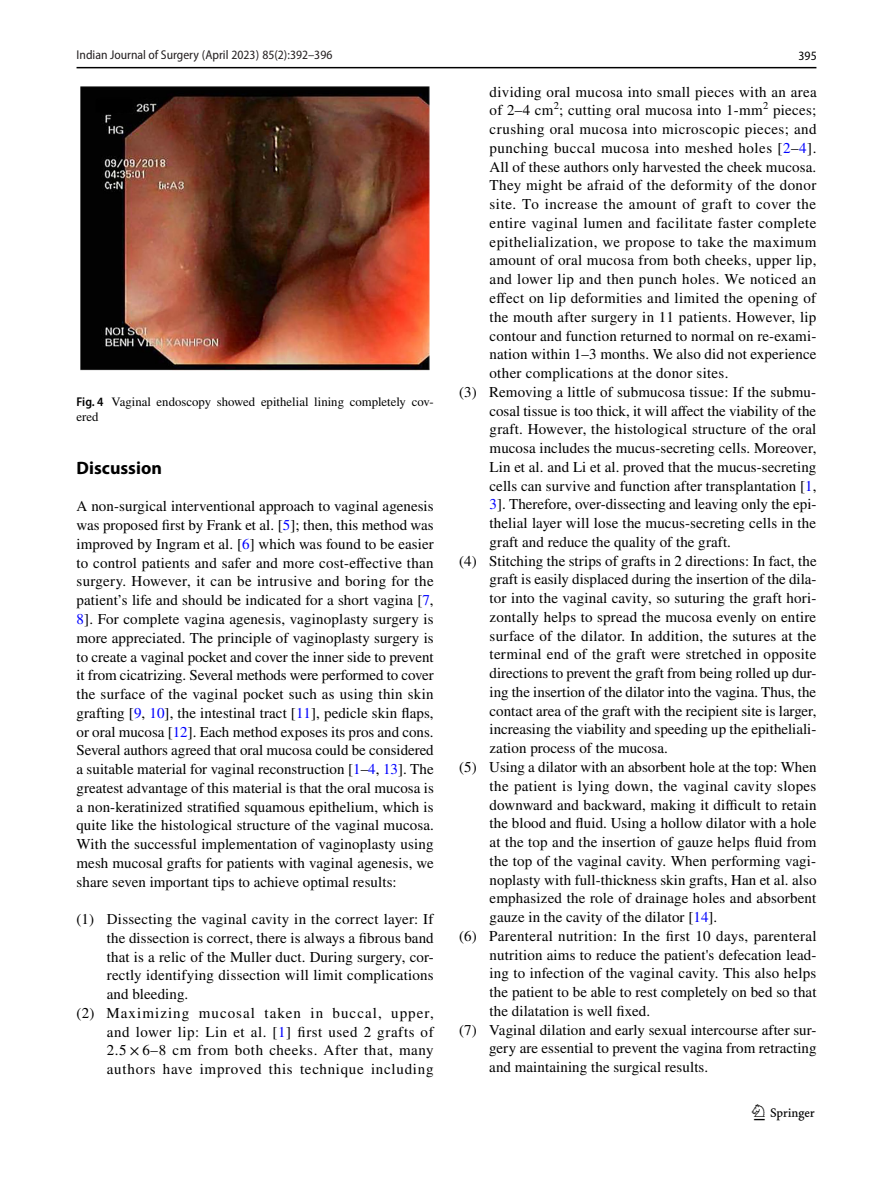
<style>
.page{position:relative;width:893px;height:1187px;background:#fff}
.page>*{position:absolute;margin:0;border:0;box-sizing:border-box;transform-origin:0 0}
.t1{font:22.5px "Springnew Regular 3";color:#000}
.t2{font:700 18px "Myriad Pro";color:#000}
.t3{font:15px/18.8px "STIX";letter-spacing:.01em;color:#000;text-align:justify}
.t4{font:15px "STIX";letter-spacing:.03em;color:#000}
.t5{font:15px "STIX";letter-spacing:.04em;color:#000}
.t6{font:15px "STIX";letter-spacing:.05em;color:#000}
.t7{font:15px "STIX";letter-spacing:.035em;color:#000}
.t8{font:15px "STIX";letter-spacing:.07em;color:#000}
.t9{font:12.75px/15px "STIX";color:#000}
.t10{font:semi-condensed 12.75px "Myriad Pro";color:#231f20}
.t11{font:semi-condensed 12.75px "Wpglkc Myriad Pro";color:#000}
.s1{font-family:"Myriad Pro";font-weight:600;font-stretch:semi-condensed}
.s2{color:#00f}
</style>
<div class="page">
<hr style="left:77px;top:67px;width:739px;height:1px;background:#000">
<img style="left:81px;top:87px;width:348px;height:283px">
<p class="t10" style="left:77px;top:48px;width:257px">Indian Journal of Surgery (April 2023) 85(2):392–396</p>
<p class="t9" style="left:77px;top:394px;width:359px"><span class="s1">Fig. 4</span> Vaginal endoscopy showed epithelial lining completely cov&shy;ered</p>
<p class="t2" style="left:77px;top:456px;width:87px">Discussion</p>
<p class="t3" style="left:77px;top:498px;width:359px">A non-surgical interventional approach to vaginal agenesis was proposed first by Frank et al. [<span class="s2">5</span>]; then, this method was improved by Ingram et al. [<span class="s2">6</span>] which was found to be easier to control patients and safer and more cost-effective than surgery. However, it can be intrusive and boring for the patient’s life and should be indicated for a short vagina [<span class="s2">7</span>, <span class="s2">8</span>]. For complete vagina agenesis, vaginoplasty surgery is more appreciated. The principle of vaginoplasty surgery is to create a vaginal pocket and cover the inner side to prevent it from cicatrizing. Several methods were performed to cover the surface of the vaginal pocket such as using thin skin grafting [<span class="s2">9</span>, <span class="s2">10</span>], the intestinal tract [<span class="s2">11</span>], pedicle skin flaps, or oral mucosa [<span class="s2">12</span>]. Each method exposes its pros and cons.<br>Several authors agreed that oral mucosa could be considered a suitable material for vaginal reconstruction [<span class="s2">1</span>–<span class="s2">4</span>, <span class="s2">13</span>]. The greatest advantage of this material is that the oral mucosa is a non-keratinized stratified squamous epithelium, which is quite like the histological structure of the vaginal mucosa.<br>With the successful implementation of vaginoplasty using mesh mucosal grafts for patients with vaginal agenesis, we share seven important tips to achieve optimal results:</p>
<p class="t3" style="left:77px;top:910px;width:358px">(1) Dissecting the vaginal cavity in the correct layer: If</p>
<p class="t3" style="left:107px;top:929px;width:328px">the dissection is correct, there is always a fibrous band</p>
<p class="t3" style="left:107px;top:948px;width:328px">that is a relic of the Muller duct. During surgery, cor-</p>
<p class="t3" style="left:107px;top:966px;width:328px">rectly identifying dissection will limit complications</p>
<p class="t3" style="left:107px;top:985px;width:83px">and bleeding.</p>
<p class="t8" style="left:77px;top:1002px;width:359px">(2) Maximizing mucosal taken in buccal, upper,</p>
<p class="t5" style="left:107px;top:1021px;width:328px">and lower lip: Lin et al. [<span class="s2">1</span>] first used 2 grafts of</p>
<p class="t5" style="left:107px;top:1040px;width:328px">2.5 × 6–8 cm from both cheeks. After that, many</p>
<p class="t6" style="left:107px;top:1058px;width:328px">authors have improved this technique including</p>
<p class="t11" style="left:798px;top:51px;width:20px">395</p>
<p class="t3" style="left:490px;top:83px;width:329px">dividing oral mucosa into small pieces with an area</p>
<p class="t3" style="left:490px;top:102px;width:328px">of 2–4 cm<sup>2</sup>; cutting oral mucosa into 1-mm<sup>2</sup> pieces;</p>
<p class="t4" style="left:490px;top:119px;width:329px">crushing oral mucosa into microscopic pieces; and</p>
<p class="t4" style="left:490px;top:137px;width:328px">punching buccal mucosa into meshed holes [<span class="s2">2</span>–<span class="s2">4</span>].</p>
<p class="t3" style="left:490px;top:158px;width:328px">All of these authors only harvested the cheek mucosa.</p>
<p class="t3" style="left:490px;top:177px;width:328px">They might be afraid of the deformity of the donor</p>
<p class="t7" style="left:490px;top:194px;width:328px">site. To increase the amount of graft to cover the</p>
<p class="t4" style="left:490px;top:212px;width:328px">entire vaginal lumen and facilitate faster complete</p>
<p class="t4" style="left:490px;top:231px;width:328px">epithelialization, we propose to take the maximum</p>
<p class="t3" style="left:490px;top:252px;width:328px">amount of oral mucosa from both cheeks, upper lip,</p>
<p class="t4" style="left:490px;top:269px;width:328px">and lower lip and then punch holes. We noticed an</p>
<p class="t3" style="left:490px;top:289px;width:328px">effect on lip deformities and limited the opening of</p>
<p class="t3" style="left:490px;top:308px;width:328px">the mouth after surgery in 11 patients. However, lip</p>
<p class="t3" style="left:490px;top:327px;width:328px">contour and function returned to normal on re-exami-</p>
<p class="t3" style="left:490px;top:346px;width:328px">nation within 1–3 months. We also did not experience</p>
<p class="t3" style="left:490px;top:364px;width:240px">other complications at the donor sites.</p>
<p class="t3" style="left:459px;top:383px;width:358px">(3) Removing a little of submucosa tissue: If the submu-</p>
<p class="t3" style="left:490px;top:402px;width:328px">cosal tissue is too thick, it will affect the viability of the</p>
<p class="t3" style="left:490px;top:421px;width:328px">graft. However, the histological structure of the oral</p>
<p class="t3" style="left:490px;top:439px;width:328px">mucosa includes the mucus-secreting cells. Moreover,</p>
<p class="t3" style="left:490px;top:458px;width:328px">Lin et al. and Li et al. proved that the mucus-secreting</p>
<p class="t3" style="left:490px;top:477px;width:328px">cells can survive and function after transplantation [<span class="s2">1</span>,</p>
<p class="t3" style="left:490px;top:496px;width:328px"><span class="s2">3</span>]. Therefore, over-dissecting and leaving only the epi-</p>
<p class="t3" style="left:490px;top:514px;width:328px">thelial layer will lose the mucus-secreting cells in the</p>
<p class="t3" style="left:490px;top:533px;width:243px">graft and reduce the quality of the graft.</p>
<p class="t3" style="left:459px;top:552px;width:359px">(4) Stitching the strips of grafts in 2 directions: In fact, the</p>
<p class="t3" style="left:490px;top:571px;width:328px">graft is easily displaced during the insertion of the dila-</p>
<p class="t3" style="left:490px;top:589px;width:328px">tor into the vaginal cavity, so suturing the graft hori-</p>
<p class="t3" style="left:490px;top:608px;width:328px">zontally helps to spread the mucosa evenly on entire</p>
<p class="t3" style="left:490px;top:627px;width:329px">surface of the dilator. In addition, the sutures at the</p>
<p class="t3" style="left:490px;top:646px;width:328px">terminal end of the graft were stretched in opposite</p>
<p class="t3" style="left:490px;top:664px;width:328px">directions to prevent the graft from being rolled up dur-</p>
<p class="t3" style="left:490px;top:683px;width:328px">ing the insertion of the dilator into the vagina. Thus, the</p>
<p class="t3" style="left:490px;top:702px;width:328px">contact area of the graft with the recipient site is larger,</p>
<p class="t3" style="left:490px;top:721px;width:328px">increasing the viability and speeding up the epitheliali-</p>
<p class="t3" style="left:490px;top:739px;width:180px">zation process of the mucosa.</p>
<p class="t3" style="left:459px;top:758px;width:359px">(5) Using a dilator with an absorbent hole at the top: When</p>
<p class="t3" style="left:490px;top:777px;width:328px">the patient is lying down, the vaginal cavity slopes</p>
<p class="t3" style="left:490px;top:796px;width:328px">downward and backward, making it difficult to retain</p>
<p class="t3" style="left:490px;top:814px;width:328px">the blood and fluid. Using a hollow dilator with a hole</p>
<p class="t3" style="left:490px;top:833px;width:328px">at the top and the insertion of gauze helps fluid from</p>
<p class="t3" style="left:490px;top:852px;width:328px">the top of the vaginal cavity. When performing vagi-</p>
<p class="t3" style="left:490px;top:871px;width:328px">noplasty with full-thickness skin grafts, Han et al. also</p>
<p class="t3" style="left:490px;top:889px;width:328px">emphasized the role of drainage holes and absorbent</p>
<p class="t3" style="left:490px;top:908px;width:229px">gauze in the cavity of the dilator [<span class="s2">14</span>].</p>
<p class="t3" style="left:459px;top:927px;width:359px">(6) Parenteral nutrition: In the first 10 days, parenteral</p>
<p class="t3" style="left:490px;top:946px;width:328px">nutrition aims to reduce the patient's defecation lead-</p>
<p class="t3" style="left:490px;top:964px;width:328px">ing to infection of the vaginal cavity. This also helps</p>
<p class="t3" style="left:490px;top:983px;width:328px">the patient to be able to rest completely on bed so that</p>
<p class="t3" style="left:490px;top:1002px;width:162px">the dilatation is well fixed.</p>
<p class="t3" style="left:459px;top:1021px;width:359px">(7) Vaginal dilation and early sexual intercourse after sur-</p>
<p class="t3" style="left:489px;top:1039px;width:329px">gery are essential to prevent the vagina from retracting</p>
<p class="t3" style="left:489px;top:1058px;width:221px">and maintaining the surgical results.</p>
<h1 class="t1" style="left:754px;top:1104px;width:62px">1 3</h1>
</div>
